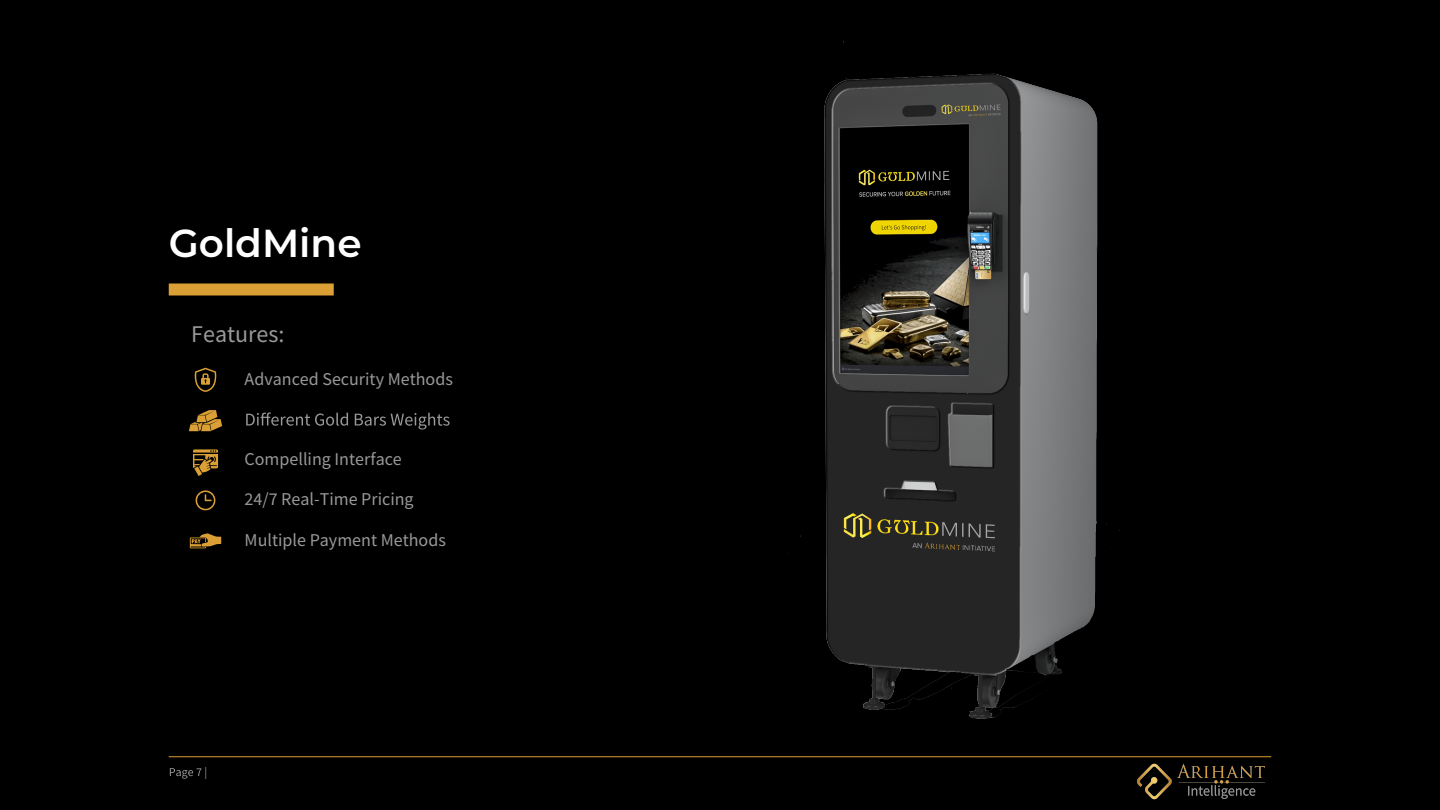
<style>
.page{position:relative;width:1440px;height:810px;background:#000}
.page>*{position:absolute;margin:0;border:0;box-sizing:border-box;transform-origin:0 0}
.t1{font:600 39px "Montserrat";color:#fff}
.t2{font:24px "Source Sans Pro";color:#999}
.t3{font:18px "Source Sans Pro";color:#999}
</style>
<div class="page">
<div style="left:169px;top:284px;width:165px;height:12px;background:#da9f35"></div>
<svg style="left:246px;top:412px;width:204px;height:18px"></svg>
<svg style="left:170px;top:767px;width:36px;height:12px"></svg>
<hr style="left:169px;top:756px;width:1102px;height:1px;background:#da9f35">
<svg style="left:190px;top:533px;width:31px;height:15px"></svg>
<svg style="left:195px;top:368px;width:21px;height:24px"></svg>
<svg style="left:195px;top:490px;width:21px;height:21px"></svg>
<svg style="left:193px;top:449px;width:25px;height:27px"></svg>
<svg style="left:189px;top:410px;width:33px;height:21px"></svg>
<svg style="left:788px;top:41px;width:332px;height:678px"></svg>
<svg style="left:1137px;top:763px;width:128px;height:37px"></svg>
<h1 class="t1" style="left:169px;top:216px;width:195px">GoldMine</h1>
<h2 class="t2" style="left:191px;top:319px;width:95px">Features:</h2>
<p class="t3" style="left:245px;top:367px;width:210px">Advanced Security Methods</p>
<p class="t3" style="left:245px;top:448px;width:159px">Compelling Interface</p>
<p class="t3" style="left:245px;top:488px;width:171px">24/7 Real-Time Pricing</p>
<p class="t3" style="left:245px;top:528px;width:203px">Multiple Payment Methods</p>
</div>
